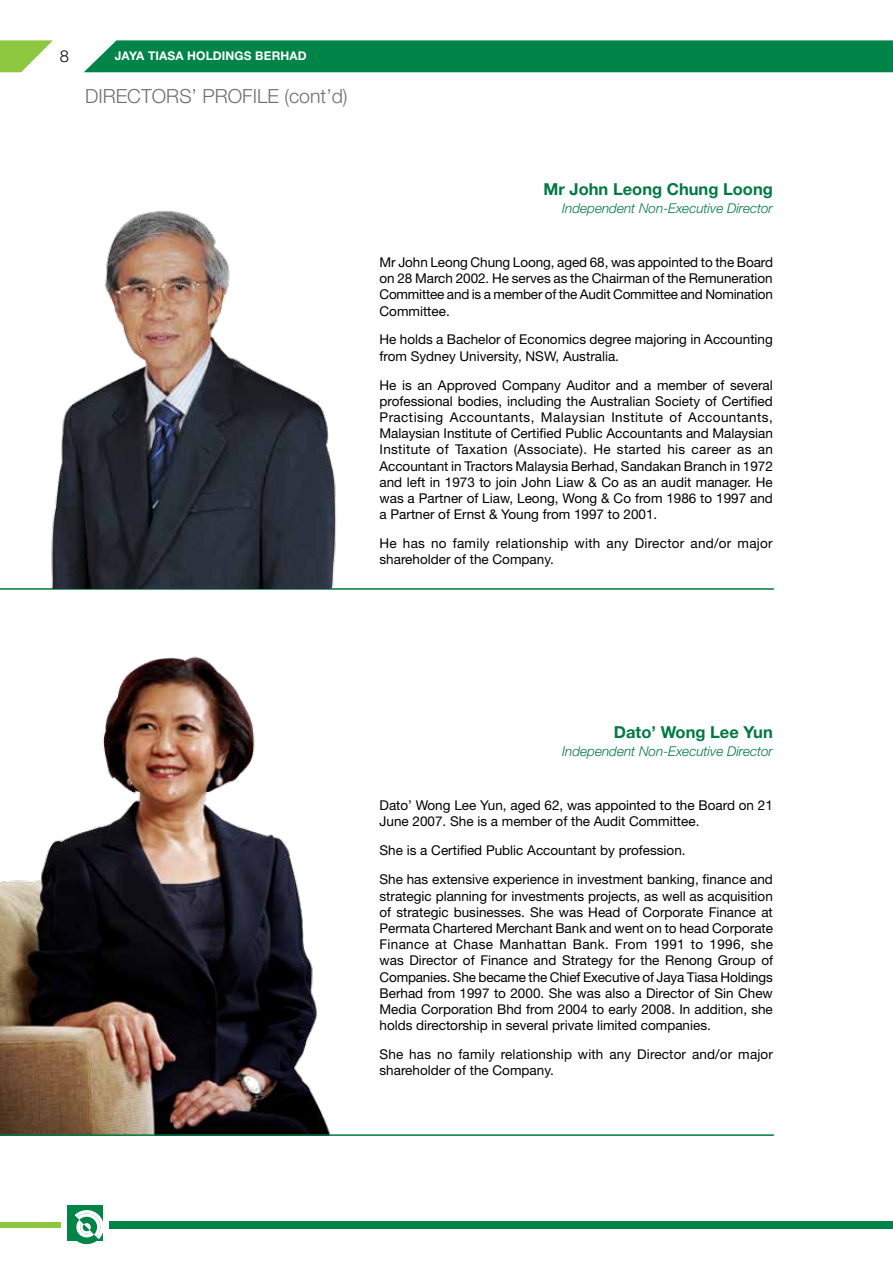
<style>
.page{position:relative;width:893px;height:1263px;background:#fff}
.page>*{position:absolute;margin:0;border:0;box-sizing:border-box;transform-origin:0 0}
.t1{font:300 19.5px "Helvetica Neue LT Std";color:#6d6e71}
.t2{font:700 16.5px "Helvetica Neue LT Std";color:#007942}
.t3{font:300 16.5px "Helvetica Neue LT Std";color:#000}
.t4{font:13.5px/16.2px "Helvetica Neue LT Std";color:#000}
.t5{font:13.5px/16.2px "Helvetica Neue LT Std";letter-spacing:.02em;color:#000}
.t6{font:italic 300 13.5px "Helvetica Neue LT Std";color:#007942}
.t7{font:700 12px "Helvetica Neue LT Std";letter-spacing:.01em;color:#fff}
</style>
<div class="page">
<div style="left:0;top:1222px;width:61px;height:6px;background:#8dc63f"></div>
<div style="left:110px;top:1222px;width:783px;height:7px;background:#008448"></div>
<svg style="left:0;top:40px;width:53px;height:32px"></svg>
<div style="left:84px;top:40px;width:809px;height:32px;background:#008448"></div>
<div style="left:67px;top:1205px;width:36px;height:36px;background:#008448"></div>
<svg style="left:74px;top:1210px;width:29px;height:34px"></svg>
<hr style="left:0;top:588px;width:774px;height:2px;background:#007942">
<img style="left:51px;top:211px;width:285px;height:377px">
<img style="left:0;top:656px;width:330px;height:478px">
<hr style="left:0;top:1134px;width:774px;height:2px;background:#007942">
<p class="t3" style="left:60px;top:46px;width:11px">8</p>
<p class="t7" style="left:115px;top:48px;width:193px">JAYA TIASA HOLDINGS BERHAD</p>
<h1 class="t1" style="left:85px;top:84px;width:264px">DIR ECTORS ’ PROFI LE (CONT’D)</h1>
<p class="t2" style="left:544px;top:179px;width:231px">Mr John Leong Chung Loong</p>
<p class="t6" style="left:562px;top:200px;width:212px">Independent Non-Executive Director</p>
<p class="t4" style="left:379px;top:254px;width:395px;text-align:justify">Mr John Leong Chung Loong, aged 68, was appointed to the Board on 28 March 2002. He serves as the Chairman of the Remuneration Committee and is a member of the Audit Committee and Nomination Committee.</p>
<p class="t4" style="left:379px;top:331px;width:395px">He holds a Bachelor of Economics degree majoring in Accounting from Sydney University, NSW, Australia.</p>
<p class="t4" style="left:379px;top:377px;width:395px;text-align:justify">He is an Approved Company Auditor and a member of several professional bodies, including the Australian Society of Certified Practising Accountants, Malaysian Institute of Accountants, Malaysian Institute of Certified Public Accountants and Malaysian Institute of Taxation (Associate). He started his career as an Accountant in Tractors Malaysia Berhad, Sandakan Branch in 1972 and left in 1973 to join John Liaw &amp; Co as an audit manager. He was a Partner of Liaw, Leong, Wong &amp; Co from 1986 to 1997 and a Partner of Ernst &amp; Young from 1997 to 2001.</p>
<p class="t5" style="left:379px;top:535px;width:395px">He has no family relationship with any Director and/or major shareholder of the Company.</p>
<p class="t2" style="left:614px;top:722px;width:160px">Dato’ Wong Lee Yun</p>
<p class="t6" style="left:562px;top:743px;width:212px">Independent Non-Executive Director</p>
<p class="t4" style="left:379px;top:797px;width:395px">Dato’ Wong Lee Yun, aged 62, was appointed to the Board on 21<br>June 2007. She is a member of the Audit Committee.</p>
<p class="t4" style="left:379px;top:836px;width:395px;line-height:29px">She is a Certified Public Accountant by profession.<br>She has extensive experience in investment banking, finance and</p>
<p class="t4" style="left:379px;top:887px;width:395px;text-align:justify">strategic planning for investments projects, as well as acquisition of strategic businesses. She was Head of Corporate Finance at Permata Chartered Merchant Bank and went on to head Corporate Finance at Chase Manhattan Bank. From 1991 to 1996, she was Director of Finance and Strategy for the Renong Group of Companies. She became the Chief Executive of Jaya Tiasa Holdings Berhad from 1997 to 2000. She was also a Director of Sin Chew Media Corporation Bhd from 2004 to early 2008. In addition, she holds directorship in several private limited companies.</p>
<p class="t4" style="left:379px;top:1046px;width:395px">She has no family relationship with any Director and/or major shareholder of the Company.</p>
</div>
